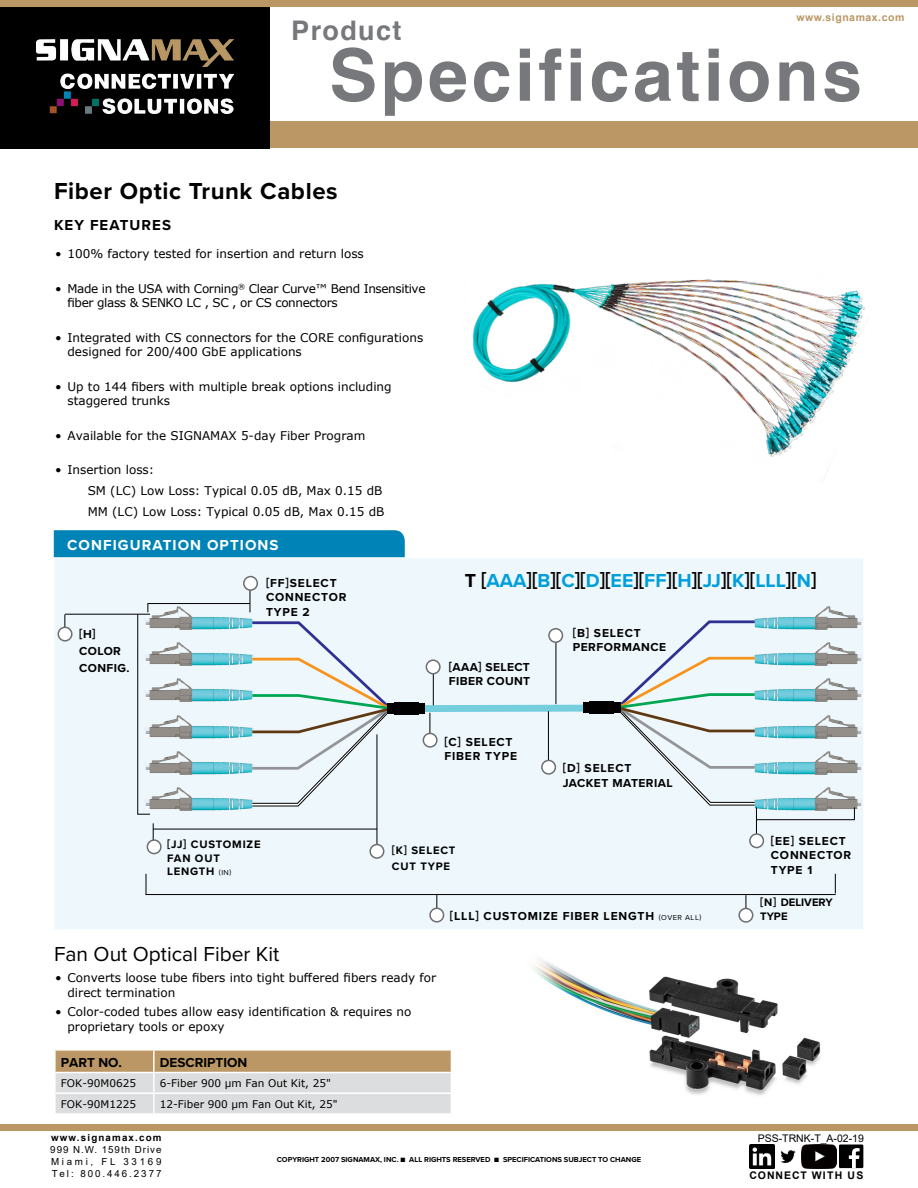
<style>
.page{position:relative;width:918px;height:1188px;background:#fff}
.page>*{position:absolute;margin:0;border:0;box-sizing:border-box;transform-origin:0 0}
.t1{font:700 72px "Helvetica";letter-spacing:.05em;color:#77787b}
.t2{font:700 27px "Helvetica";letter-spacing:.05em;color:#77787b}
.Chapter_Heading{font:700 24px "Proxima Nova";letter-spacing:.025em;color:#000}
.Subheader{font:21px "Proxima Nova";color:#000}
.Color_Table{font:700 19.5px "Proxima Nova";color:#000}
.Subheadings-K-O-S{font:700 15px "Proxima Nova";letter-spacing:.07em;color:#fff}
.Subheadings-K-O-S-2{font:700 15px "Proxima Nova";letter-spacing:.07em;color:#000}
.Table_Header{font:700 13.5px "Proxima Nova";color:#000}
.Key_Features{font:12px/14.4px "Verdana";color:#000}
.diagram_tittles{font:700 12px/14.4px "Proxima Nova";letter-spacing:.07em;color:#000}
.Key_Features-2{font:12px/14.4px "Verdana";letter-spacing:-.03em;color:#000}
.diagram_tittles-2{font:700 12px "Proxima Nova";letter-spacing:.04em;color:#000}
.diagram_tittles-3{font:700 12px "Proxima Nova";letter-spacing:.03em;color:#000}
.diagram_tittles-4{font:700 11.25px/13.5px "Proxima Nova";letter-spacing:.07em;color:#000}
.diagram_tittles-5{font:700 11.25px/13.5px "Proxima Nova";color:#000}
.Table_Body{font:10.5px "Verdana";color:#000}
.t3{font:10.5px "Arial";color:#000}
.t4{font:700 10.5px "Arial";letter-spacing:.05em;color:#ba9764}
.t5{font:700 10.5px "Arial";letter-spacing:.09em;color:#000}
.t6{font:9.75px/12px "Arial";letter-spacing:.2em;color:#000;text-align:justify}
.t7{font:700 9.75px "Arial";letter-spacing:.12em;color:#000}
.t8{font:700 7.5px "Proxima Nova";color:#000}
.s1{color:#009fdb}
.s2{font-weight:400;font-size:7.5px}
</style>
<div class="page">
<div style="left:270px;top:122px;width:648px;height:26px;background:#ba9764"></div>
<div style="left:0;top:0;width:918px;height:7px;background:#ba9764"></div>
<div style="left:0;top:7px;width:270px;height:141px;background:#000"></div>
<img style="left:37px;top:40px;width:196px;height:74px">
<div style="left:0;top:1124px;width:918px;height:7px;background:#ba9764"></div>
<img style="left:750px;top:1144px;width:24px;height:24px">
<div style="left:839px;top:1145px;width:24px;height:23px;background:#000"></div>
<svg style="left:849px;top:1148px;width:11px;height:20px"></svg>
<img style="left:802px;top:1145px;width:34px;height:23px">
<img style="left:780px;top:1150px;width:16px;height:14px">
<img style="left:472px;top:279px;width:393px;height:204px">
<div style="left:54px;top:558px;width:810px;height:372px;background:#edf7fc"></div>
<img style="left:143px;top:606px;width:109px;height:23px">
<img style="left:145px;top:679px;width:104px;height:23px">
<img style="left:145px;top:715px;width:104px;height:23px">
<img style="left:145px;top:752px;width:104px;height:23px">
<img style="left:145px;top:788px;width:104px;height:23px">
<img style="left:145px;top:643px;width:104px;height:23px">
<img style="left:755px;top:606px;width:107px;height:23px">
<img style="left:759px;top:679px;width:103px;height:23px">
<img style="left:759px;top:715px;width:103px;height:23px">
<img style="left:759px;top:752px;width:103px;height:23px">
<img style="left:759px;top:788px;width:103px;height:23px">
<img style="left:759px;top:643px;width:103px;height:23px">
<div style="left:53px;top:557px;width:812px;height:374px;border:2px solid #fff"></div>
<div style="left:54px;top:530px;width:351px;height:27px;background:#0083b6"></div>
<hr style="left:145px;top:894px;width:691px;height:1px;background:#000">
<svg style="left:146px;top:874px;width:1px;height:20px"></svg>
<svg style="left:437px;top:895px;width:1px;height:13px"></svg>
<div style="left:430px;top:908px;width:14px;height:14px;background:#fff;border-radius:50%"></div>
<div style="left:429px;top:908px;width:15px;height:15px;border:2px solid #6d6e71;border-radius:50%"></div>
<svg style="left:835px;top:874px;width:1px;height:19px"></svg>
<svg style="left:137px;top:814px;width:13px;height:1px"></svg>
<hr style="left:137px;top:614px;width:1px;height:200px;background:#000">
<hr style="left:65px;top:614px;width:85px;height:1px;background:#000">
<svg style="left:65px;top:614px;width:1px;height:13px"></svg>
<div style="left:58px;top:627px;width:14px;height:14px;background:#fff;border-radius:50%"></div>
<div style="left:58px;top:627px;width:15px;height:15px;border:2px solid #6d6e71;border-radius:50%"></div>
<svg style="left:250px;top:591px;width:1px;height:21px"></svg>
<hr style="left:148px;top:603px;width:102px;height:1px;background:#000">
<div style="left:244px;top:577px;width:13px;height:13px;background:#fff;border-radius:50%"></div>
<div style="left:243px;top:576px;width:15px;height:15px;border:2px solid #6d6e71;border-radius:50%"></div>
<svg style="left:249px;top:619px;width:510px;height:217px"></svg>
<hr style="left:756px;top:819px;width:99px;height:1px;background:#000">
<svg style="left:854px;top:807px;width:1px;height:13px"></svg>
<div style="left:750px;top:834px;width:13px;height:14px;background:#fff;border-radius:50%"></div>
<div style="left:749px;top:833px;width:15px;height:15px;border:2px solid #6d6e71;border-radius:50%"></div>
<hr style="left:377px;top:734px;width:1px;height:117px;background:#000">
<hr style="left:153px;top:829px;width:224px;height:1px;background:#000">
<svg style="left:153px;top:823px;width:1px;height:16px"></svg>
<div style="left:147px;top:840px;width:14px;height:14px;background:#fff;border-radius:50%"></div>
<div style="left:147px;top:839px;width:15px;height:15px;border:2px solid #6d6e71;border-radius:50%"></div>
<div style="left:370px;top:845px;width:14px;height:13px;background:#fff;border-radius:50%"></div>
<div style="left:369px;top:844px;width:15px;height:15px;border:2px solid #6d6e71;border-radius:50%"></div>
<hr style="left:556px;top:638px;width:1px;height:66px;background:#000">
<div style="left:549px;top:629px;width:13px;height:13px;background:#fff;border-radius:50%"></div>
<div style="left:548px;top:628px;width:15px;height:15px;border:2px solid #6d6e71;border-radius:50%"></div>
<svg style="left:55px;top:1050px;width:397px;height:63px;background:#d2c6b6"></svg>
<hr style="left:54px;top:1072px;width:100px;height:1px;background:#fff">
<hr style="left:154px;top:1072px;width:298px;height:1px;background:#fff">
<img style="left:534px;top:960px;width:286px;height:136px">
<svg style="left:746px;top:895px;width:1px;height:13px"></svg>
<div style="left:739px;top:908px;width:14px;height:14px;background:#fff;border-radius:50%"></div>
<div style="left:738px;top:908px;width:15px;height:15px;border:2px solid #6d6e71;border-radius:50%"></div>
<h2 class="t2" style="left:291px;top:14px;width:112px">Product</h2>
<p class="t4" style="left:796px;top:10px;width:109px">www.signamax.com</p>
<h1 class="t1" style="left:329px;top:30px;width:535px">Specifications</h1>
<p class="Chapter_Heading" style="left:54px;top:173px;width:285px">Fiber Optic Trunk Cables</p>
<p class="Subheadings-K-O-S-2" style="left:54px;top:214px;width:119px">KEY FEATURES</p>
<p class="Key_Features" style="left:55px;top:246px;width:310px">• 100% factory tested for insertion and return loss</p>
<p class="Key_Features-2" style="left:68px;top:281px;width:360px;text-indent:-12px">• Made in the USA with Corning<sup>®</sup> Clear Curve™ Bend Insensitive fiber glass &amp; SENKO LC , SC , or CS connectors</p>
<p class="Key_Features" style="left:68px;top:330px;width:357px;text-indent:-12px">• Integrated with CS connectors for the CORE configurations designed for 200/400 GbE applications</p>
<p class="Key_Features" style="left:68px;top:379px;width:326px;text-indent:-12px">• Up to 144 fibers with multiple break options including staggered trunks</p>
<p class="Key_Features" style="left:55px;top:428px;width:312px">• Available for the SIGNAMAX 5-day Fiber Program</p>
<p class="Key_Features" style="left:55px;top:463px;width:101px">• Insertion loss:</p>
<p class="Key_Features" style="left:88px;top:484px;width:296px">SM (LC) Low Loss: Typical 0.05 dB, Max 0.15 dB</p>
<p class="Key_Features" style="left:88px;top:505px;width:298px">MM (LC) Low Loss: Typical 0.05 dB, Max 0.15 dB</p>
<p class="Subheadings-K-O-S" style="left:67px;top:533px;width:213px">CONFIGURATION OPTIONS</p>
<p class="diagram_tittles" style="left:79px;top:626px;width:18px">[H]</p>
<p class="diagram_tittles" style="left:79px;top:643px;width:43px">COLOR</p>
<p class="diagram_tittles" style="left:79px;top:661px;width:52px">CONFIG.</p>
<p class="diagram_tittles" style="left:266px;top:575px;width:82px">[FF]SELECT<br>CONNECTOR<br>TYPE 2</p>
<p class="Color_Table" style="left:465px;top:566px;width:353px">T [<span class="s1">AAA</span>][<span class="s1">B</span>][<span class="s1">C</span>][<span class="s1">D</span>][<span class="s1">EE</span>][<span class="s1">FF</span>][<span class="s1">H</span>][<span class="s1">JJ</span>][<span class="s1">K</span>][<span class="s1">LLL</span>][<span class="s1">N</span>]</p>
<p class="diagram_tittles-3" style="left:449px;top:658px;width:83px">[AAA] SELECT</p>
<p class="diagram_tittles-3" style="left:449px;top:672px;width:83px">FIBER COUNT</p>
<p class="diagram_tittles" style="left:573px;top:625px;width:70px">[B] SELECT</p>
<p class="diagram_tittles-2" style="left:573px;top:638px;width:95px">PERFORMANCE</p>
<p class="diagram_tittles" style="left:444px;top:734px;width:70px">[C] SELECT</p>
<p class="diagram_tittles" style="left:444px;top:749px;width:74px">FIBER TYPE</p>
<p class="diagram_tittles" style="left:563px;top:761px;width:70px">[D] SELECT</p>
<p class="diagram_tittles-2" style="left:563px;top:774px;width:112px">JACKET MATERIAL</p>
<p class="diagram_tittles-4" style="left:167px;top:838px;width:95px">[JJ] CUSTOMIZE<br>FAN OUT<br>LENGTH <span class="s2">(IN)</span></p>
<p class="diagram_tittles-4" style="left:392px;top:843px;width:65px">[K] SELECT</p>
<p class="diagram_tittles-4" style="left:392px;top:860px;width:60px">CUT TYPE</p>
<p class="Subheader" style="left:54px;top:938px;width:227px">Fan Out Optical Fiber Kit</p>
<p class="Key_Features" style="left:68px;top:970px;width:370px;text-indent:-12px">• Converts loose tube fibers into tight buffered fibers ready for direct termination</p>
<p class="Key_Features" style="left:68px;top:1005px;width:345px;text-indent:-12px">• Color-coded tubes allow easy identification &amp; requires no proprietary tools or epoxy</p>
<p class="Table_Header" style="left:61px;top:1052px;width:63px">PART NO.</p>
<p class="Table_Header" style="left:160px;top:1052px;width:89px">DESCRIPTION</p>
<p class="Table_Body" style="left:61px;top:1076px;width:77px">FOK-90M0625</p>
<p class="Table_Body" style="left:160px;top:1076px;width:173px">6-Fiber 900 µm Fan Out Kit, 25"</p>
<p class="Table_Body" style="left:61px;top:1097px;width:77px">FOK-90M1225</p>
<p class="Table_Body" style="left:160px;top:1097px;width:179px">12-Fiber 900 µm Fan Out Kit, 25"</p>
<p class="diagram_tittles" style="left:450px;top:909px;width:253px">[LLL] CUSTOMIZE FIBER LENGTH <span class="s2">(OVER ALL)</span></p>
<p class="diagram_tittles" style="left:771px;top:833px;width:76px">[EE] SELECT</p>
<p class="diagram_tittles" style="left:771px;top:848px;width:82px">CONNECTOR<br>TYPE 1</p>
<p class="diagram_tittles-5" style="left:760px;top:896px;width:74px">[N] DELIVERY<br>TYPE</p>
<p class="t7" style="left:51px;top:1131px;width:112px">www.signamax.com</p>
<p class="t3" style="left:758px;top:1131px;width:108px">PSS-TRNK-T_A-02-19</p>
<p class="t6" style="left:50px;top:1143px;width:113px">999 N.W. 159th Drive Miami, FL 33169<br>Tel: 800.446.2377</p>
<p class="t8" style="left:277px;top:1154px;width:366px">COPYRIGHT 2007 SIGNAMAX, INC. ■ ALL RIGHTS RESERVED ■ SPECIFICATIONS SUBJECT TO CHANGE</p>
<p class="t5" style="left:749px;top:1167px;width:116px">CONNECT WITH US</p>
</div>
